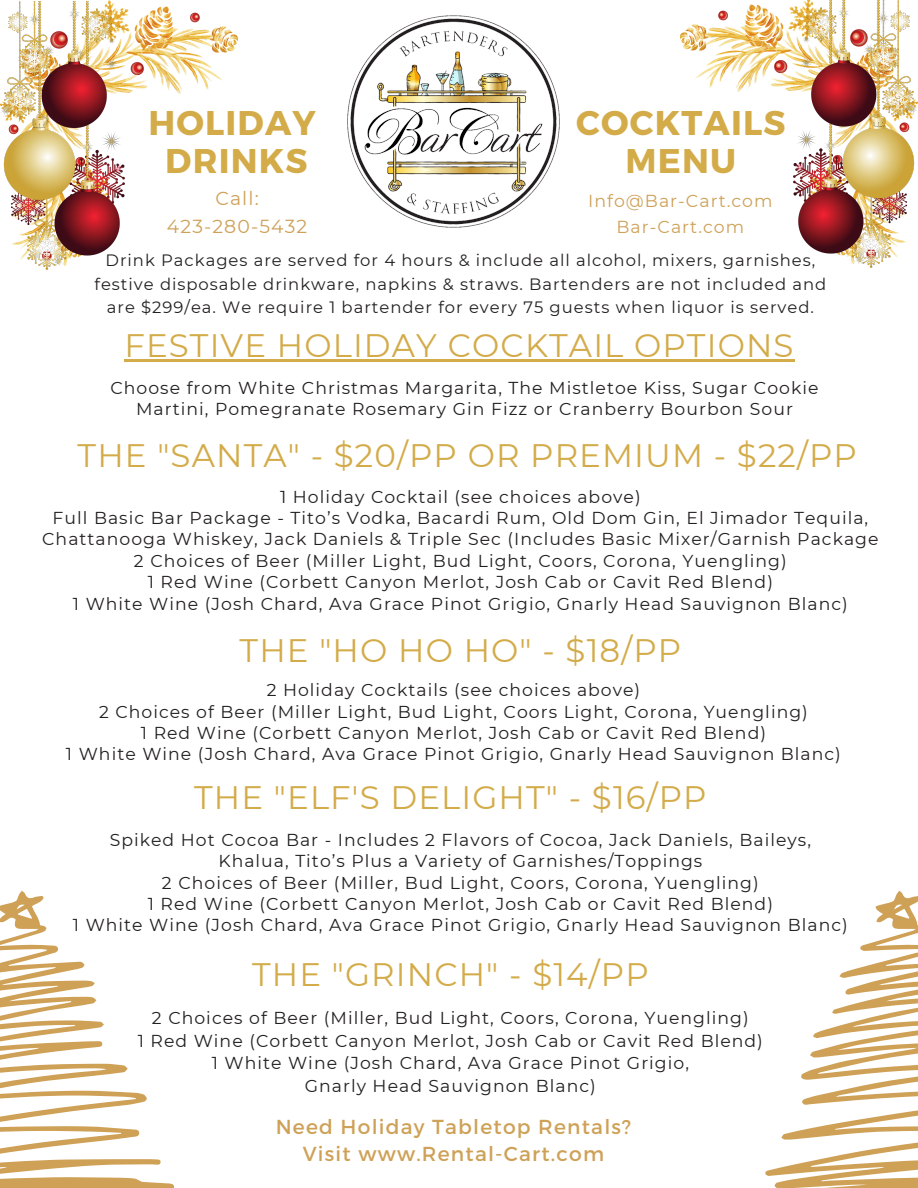
<style>
.page{position:relative;width:918px;height:1188px;background:#fff}
.page>*{position:absolute;margin:0;border:0;box-sizing:border-box;transform-origin:0 0}
.t1{font:700 34.2px/38.2px "Montserrat";letter-spacing:.035em;color:#d3ab49;text-align:center}
.t2{font:32.4px "Montserrat";letter-spacing:.035em;color:#d3ab49}
.t3{font:20.25px/27px "Montserrat";letter-spacing:.06em;color:#cea157;text-align:center}
.t4{font:18.9px/28.2px "Montserrat";letter-spacing:.06em;color:#cea157;text-align:center}
.t5{font:17.4px "Montserrat";letter-spacing:.06em;color:#cea157}
.t6{font:17.25px/21.3px "Montserrat";letter-spacing:.06em;color:#221f1f;text-align:center}
.t7{font:16.35px/23.7px "Montserrat";letter-spacing:.06em;color:#221f1f;text-align:center}
</style>
<div class="page">
<img style="left:347px;top:15px;width:213px;height:213px">
<svg style="left:0;top:891px;width:174px;height:297px"></svg>
<svg style="left:765px;top:891px;width:153px;height:297px"></svg>
<hr style="left:124px;top:359px;width:671px;height:2px;background:#d3ab49">
<img style="left:19px;top:0;width:218px;height:197px">
<img style="left:681px;top:0;width:218px;height:195px">
<img style="left:794px;top:1px;width:124px;height:267px">
<img style="left:0;top:2px;width:124px;height:267px">
<h2 class="t1" style="left:148px;top:102px;width:169px">HOLIDAY<br>DRINKS</h2>
<p class="t1" style="left:576px;top:102px;width:211px">COCKTAILS<br>MENU</p>
<p class="t4" style="left:167px;top:184px;width:142px">Call:<br>423-280-5432</p>
<p class="t5" style="left:588px;top:190px;width:186px">Info@Bar-Cart.com</p>
<p class="t5" style="left:617px;top:216px;width:129px">Bar-Cart.com</p>
<p class="t7" style="left:94px;top:248px;width:733px">Drink Packages are served for 4 hours &amp; include all alcohol, mixers, garnishes, festive disposable drinkware, napkins &amp; straws. Bartenders are not included and are $299/ea. We require 1 bartender for every 75 guests when liquor is served.</p>
<p class="t2" style="left:124px;top:326px;width:671px">FESTIVE HOLIDAY COCKTAIL OPTIONS</p>
<p class="t6" style="left:110px;top:377px;width:710px">Choose from White Christmas Margarita, The Mistletoe Kiss, Sugar Cookie<br>Martini, Pomegranate Rosemary Gin Fizz or Cranberry Bourbon Sour</p>
<p class="t2" style="left:78px;top:436px;width:781px">THE "SANTA" - $20/PP OR PREMIUM - $22/PP</p>
<p class="t6" style="left:280px;top:486px;width:362px">1 Holiday Cocktail (see choices above)</p>
<h2 class="t6" style="left:42px;top:507px;width:838px">Full Basic Bar Package - Tito’s Vodka, Bacardi Rum, Old Dom Gin, El Jimador Tequila,<br>Chattanooga Whiskey, Jack Daniels &amp; Triple Sec (Includes Basic Mixer/Garnish Package</h2>
<p class="t6" style="left:134px;top:550px;width:654px">2 Choices of Beer (Miller Light, Bud Light, Coors, Corona, Yuengling)</p>
<p class="t6" style="left:148px;top:571px;width:627px">1 Red Wine (Corbett Canyon Merlot, Josh Cab or Cavit Red Blend)</p>
<p class="t6" style="left:73px;top:593px;width:777px">1 White Wine (Josh Chard, Ava Grace Pinot Grigio, Gnarly Head Sauvignon Blanc)</p>
<p class="t2" style="left:240px;top:631px;width:443px">THE "HO HO HO" - $18/PP</p>
<p class="t6" style="left:267px;top:679px;width:375px">2 Holiday Cocktails (see choices above)</p>
<h2 class="t6" style="left:99px;top:701px;width:710px">2 Choices of Beer (Miller Light, Bud Light, Coors Light, Corona, Yuengling)</h2>
<p class="t6" style="left:141px;top:722px;width:627px">1 Red Wine (Corbett Canyon Merlot, Josh Cab or Cavit Red Blend)</p>
<p class="t6" style="left:66px;top:744px;width:777px">1 White Wine (Josh Chard, Ava Grace Pinot Grigio, Gnarly Head Sauvignon Blanc)</p>
<h2 class="t2" style="left:194px;top:778px;width:514px">THE "ELF'S DELIGHT" - $16/PP</h2>
<h1 class="t6" style="left:110px;top:829px;width:703px">Spiked Hot Cocoa Bar - Includes 2 Flavors of Cocoa, Jack Daniels, Baileys,</h1>
<h3 class="t6" style="left:218px;top:850px;width:486px">Khalua, Tito’s Plus a Variety of Garnishes/Toppings</h3>
<p class="t6" style="left:162px;top:872px;width:598px">2 Choices of Beer (Miller, Bud Light, Coors, Corona, Yuengling)</p>
<p class="t6" style="left:148px;top:893px;width:627px">1 Red Wine (Corbett Canyon Merlot, Josh Cab or Cavit Red Blend)</p>
<p class="t6" style="left:73px;top:915px;width:777px">1 White Wine (Josh Chard, Ava Grace Pinot Grigio, Gnarly Head Sauvignon Blanc)</p>
<h1 class="t2" style="left:252px;top:955px;width:398px">THE "GRINCH" - $14/PP</h1>
<p class="t6" style="left:152px;top:1007px;width:598px">2 Choices of Beer (Miller, Bud Light, Coors, Corona, Yuengling)</p>
<p class="t6" style="left:138px;top:1030px;width:627px">1 Red Wine (Corbett Canyon Merlot, Josh Cab or Cavit Red Blend)</p>
<p class="t6" style="left:212px;top:1052px;width:479px">1 White Wine (Josh Chard, Ava Grace Pinot Grigio,</p>
<p class="t6" style="left:305px;top:1075px;width:293px">Gnarly Head Sauvignon Blanc)</p>
<h2 class="t3" style="left:276px;top:1112px;width:357px">Need Holiday Tabletop Rentals?<br>Visit www.Rental-Cart.com</h2>
</div>
